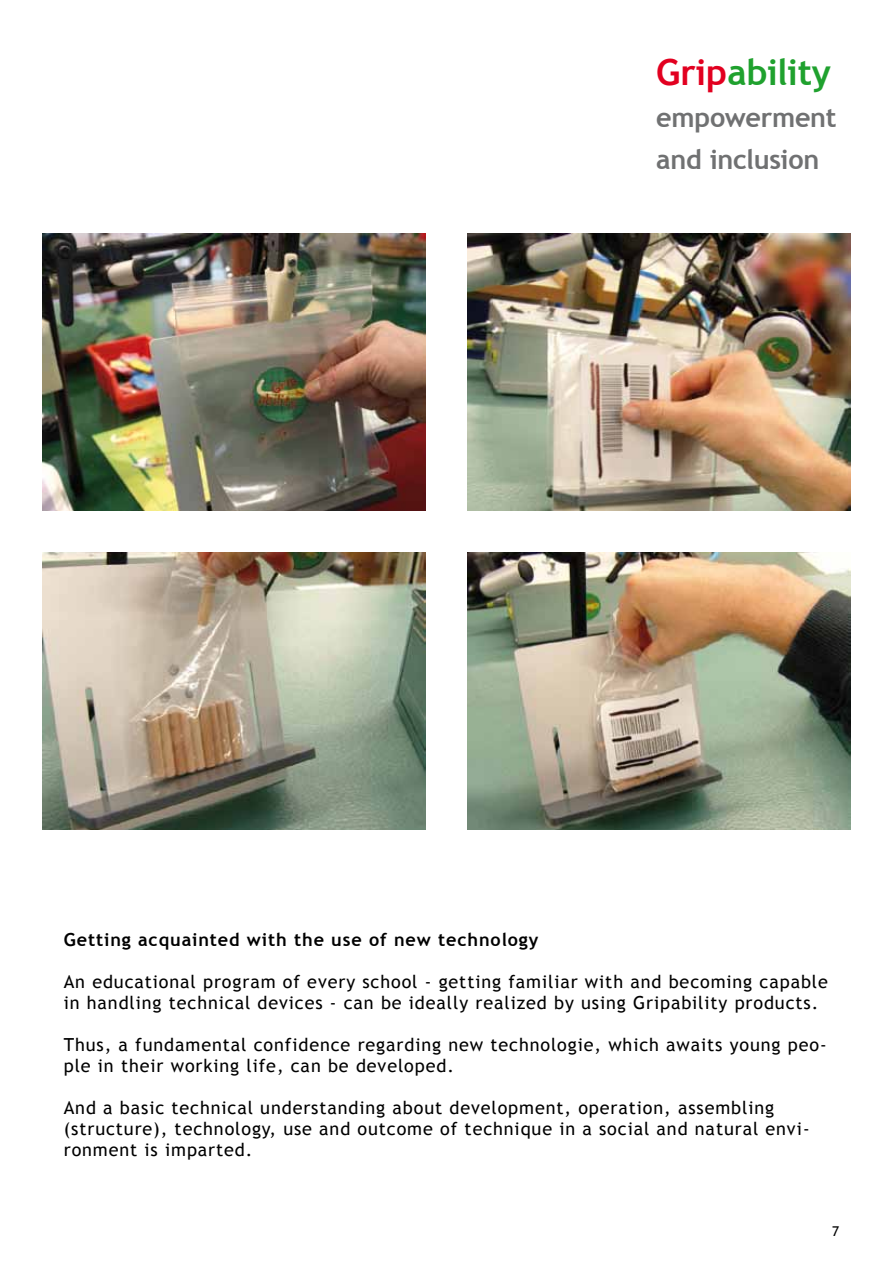
<style>
.page{position:relative;width:893px;height:1263px;background:#fff}
.page>*{position:absolute;margin:0;border:0;box-sizing:border-box;transform-origin:0 0}
.t1{font:700 36px "Trebuchet MS";letter-spacing:-.005em;color:#1fa12e}
.t2{font:700 27px/42px "Trebuchet MS";letter-spacing:-.01em;color:#707172}
.t3{font:18px/21px "Trebuchet MS";letter-spacing:.05em;color:#000}
.t4{font:700 18px "Trebuchet MS";letter-spacing:.05em;color:#000}
.t5{font:13.5px "Trebuchet MS";color:#000}
.s1{color:#e20020}
</style>
<div class="page">
<img style="left:468px;top:234px;width:382px;height:276px">
<img style="left:468px;top:553px;width:382px;height:276px">
<img style="left:43px;top:553px;width:382px;height:276px">
<img style="left:43px;top:234px;width:382px;height:276px">
<h1 class="t1" style="left:656px;top:49px;width:176px"><span class="s1">Grip</span>ability</h1>
<h2 class="t2" style="left:656px;top:96px;width:182px">empowerment and inclusion</h2>
<p class="t4" style="left:64px;top:928px;width:476px">Getting acquainted with the use of new technology</p>
<p class="t3" style="left:64px;top:971px;width:766px">An educational program of every school - getting familiar with and becoming capable in handling technical devices - can be ideally realized by using Gripability products.</p>
<p class="t3" style="left:64px;top:1034px;width:765px">Thus, a fundamental confidence regarding new technologie, which awaits young peo&shy;ple in their working life, can be developed.</p>
<p class="t3" style="left:64px;top:1097px;width:747px">And a basic technical understanding about development, operation, assembling (structure), technology, use and outcome of technique in a social and natural envi&shy;ronment is imparted.</p>
<p class="t5" style="left:832px;top:1223px;width:9px">7</p>
</div>
